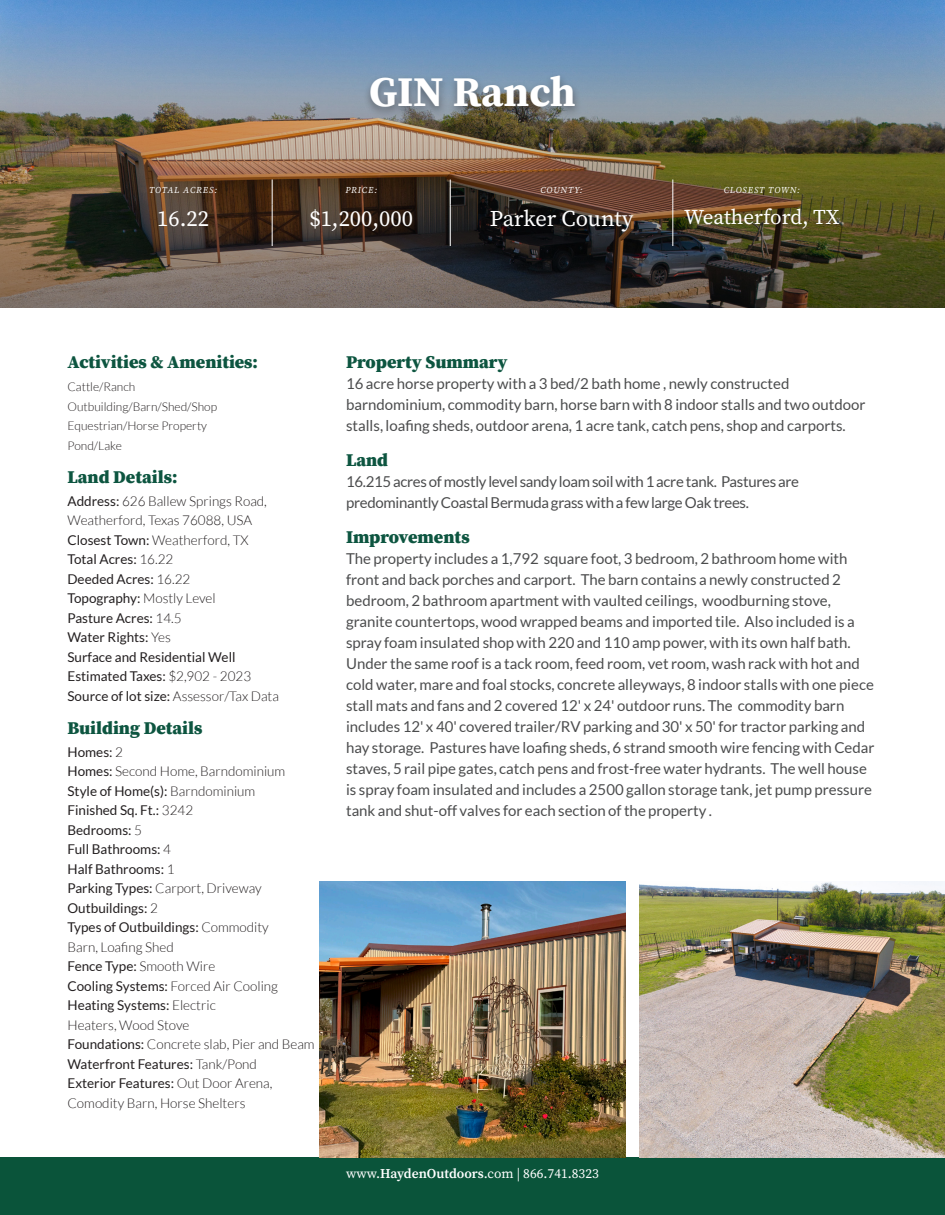
<style>
.page{position:relative;width:945px;height:1215px;background:#fff}
.page>*{position:absolute;margin:0;border:0;box-sizing:border-box;transform-origin:0 0}
._2nd_page_property_header{font:700 42px "Source Serif Pro";letter-spacing:-.005em;color:#fff}
.table_property_details{font:22.5px "Source Serif Pro";color:#fff}
.table_property_details-2{font:21px "Source Serif Pro";color:#fff}
.side_bar_header{font:900 18px "Source Serif Pro";color:#0d5540}
.Description_Paragraph{font:15px/21px "Lato";color:#4b4c4d}
.Description_Paragraph-2{font:15px/21px "Lato";letter-spacing:-.02em;color:#4b4c4d}
.Land_Details{font:300 13.5px/19.5px "Lato";color:#231f20}
.Land_Details-2{font:13.5px "Lato";color:#231f20}
.t1{font:13.5px "Source Serif Pro";color:#fff}
.t2{font:300 12px "Lato";color:#231f20}
.t3{font:italic 9px "Source Serif Pro";letter-spacing:.1em;color:#fff}
.s1{font-weight:400}
.s2{font-weight:300}
.s3{font-weight:600}
</style>
<div class="page">
<div style="left:0;top:1158px;width:945px;height:57px;background:#0a543a"></div>
<img style="left:0;top:0;width:945px;height:14px">
<img style="left:0;top:14px;width:945px;height:294px">
<img style="left:320px;top:882px;width:305px;height:276px">
<div style="left:363px;top:72px;width:220px;height:47px;background:#231f20;opacity:.45"></div>
<svg style="left:272px;top:180px;width:1px;height:25px"></svg>
<svg style="left:450px;top:180px;width:1px;height:25px"></svg>
<svg style="left:672px;top:180px;width:1px;height:25px"></svg>
<hr style="left:272px;top:205px;width:1px;height:41px;background:#fff">
<hr style="left:450px;top:205px;width:1px;height:41px;background:#fff">
<hr style="left:672px;top:205px;width:1px;height:41px;background:#fff">
<img style="left:639px;top:882px;width:306px;height:276px">
<p class="_2nd_page_property_header" style="left:369px;top:63px;width:208px">GIN Ranch</p>
<p class="t3" style="left:149px;top:184px;width:70px">TOTAL ACRES:</p>
<p class="t3" style="left:345px;top:184px;width:33px">PRICE:</p>
<p class="t3" style="left:540px;top:184px;width:44px">COUNTY:</p>
<p class="t3" style="left:724px;top:184px;width:78px">CLOSEST TOWN:</p>
<p class="table_property_details" style="left:157px;top:203px;width:53px">16.22</p>
<p class="table_property_details" style="left:309px;top:203px;width:105px">$1,200,000</p>
<p class="table_property_details" style="left:490px;top:203px;width:145px">Parker County</p>
<p class="table_property_details-2" style="left:684px;top:203px;width:157px">Weatherford, TX</p>
<p class="side_bar_header" style="left:68px;top:349px;width:192px">Activities &amp; Amenities:</p>
<p class="t2" style="left:68px;top:380px;width:69px">Cattle/Ranch</p>
<p class="t2" style="left:68px;top:400px;width:151px">Outbuilding/Barn/Shed/Shop</p>
<p class="t2" style="left:68px;top:419px;width:141px">Equestrian/Horse Property</p>
<p class="t2" style="left:68px;top:439px;width:56px">Pond/Lake</p>
<p class="side_bar_header" style="left:68px;top:464px;width:111px">Land Details:</p>
<p class="Land_Details" style="left:68px;top:491px;width:201px"><span class="s1">Address:</span> 626 Ballew Springs Road,<br>Weatherford, Texas 76088, USA</p>
<p class="Land_Details" style="left:68px;top:530px;width:183px"><span class="s1">Closest Town:</span> Weatherford, TX</p>
<p class="Land_Details-2" style="left:68px;top:552px;width:107px">Total Acres: <span class="s2">16.22</span></p>
<p class="Land_Details-2" style="left:68px;top:571px;width:124px">Deeded Acres: <span class="s2">16.22</span></p>
<p class="Land_Details-2" style="left:68px;top:591px;width:150px">Topography: <span class="s2">Mostly Level</span></p>
<p class="Land_Details-2" style="left:68px;top:610px;width:116px">Pasture Acres: <span class="s2">14.5</span></p>
<p class="Land_Details-2" style="left:68px;top:630px;width:105px">Water Rights: <span class="s2">Yes</span></p>
<p class="Land_Details-2" style="left:68px;top:649px;width:170px">Surface and Residential Well</p>
<p class="Land_Details-2" style="left:68px;top:669px;width:185px">Estimated Taxes: <span class="s2">$2,902 - 2023</span></p>
<p class="Land_Details-2" style="left:68px;top:688px;width:213px">Source of lot size: <span class="s2">Assessor/Tax Data</span></p>
<p class="side_bar_header" style="left:68px;top:715px;width:136px">Building Details</p>
<p class="Land_Details-2" style="left:68px;top:744px;width:57px">Homes: <span class="s2">2</span></p>
<p class="Land_Details" style="left:68px;top:762px;width:219px"><span class="s1">Homes:</span> Second Home, Barndominium</p>
<p class="Land_Details-2" style="left:68px;top:783px;width:189px">Style of Home(s): <span class="s2">Barndominium</span></p>
<p class="Land_Details-2" style="left:68px;top:803px;width:127px">Finished Sq. Ft.: <span class="s2">3242</span></p>
<p class="Land_Details-2" style="left:68px;top:822px;width:76px">Bedrooms: <span class="s2">5</span></p>
<p class="Land_Details-2" style="left:68px;top:842px;width:105px">Full Bathrooms: <span class="s2">4</span></p>
<p class="Land_Details-2" style="left:68px;top:861px;width:109px">Half Bathrooms: <span class="s2">1</span></p>
<p class="Land_Details" style="left:68px;top:879px;width:196px"><span class="s1">Parking Types:</span> Carport, Driveway</p>
<p class="Land_Details-2" style="left:68px;top:900px;width:92px">Outbuildings: <span class="s2">2</span></p>
<p class="Land_Details" style="left:68px;top:918px;width:203px"><span class="s1">Types of Outbuildings:</span> Commodity<br>Barn, Loafing Shed</p>
<p class="Land_Details-2" style="left:68px;top:959px;width:149px">Fence Type: <span class="s2">Smooth Wire</span></p>
<p class="Land_Details" style="left:68px;top:976px;width:212px"><span class="s1">Cooling Systems:</span> Forced Air Cooling</p>
<p class="Land_Details" style="left:68px;top:996px;width:150px"><span class="s1">Heating Systems:</span> Electric<br>Heaters, Wood Stove</p>
<p class="Land_Details" style="left:68px;top:1035px;width:249px"><span class="s1">Foundations:</span> Concrete slab, Pier and Beam</p>
<p class="Land_Details-2" style="left:68px;top:1056px;width:191px">Waterfront Features: <span class="s2">Tank/Pond</span></p>
<p class="Land_Details" style="left:68px;top:1074px;width:206px"><span class="s1">Exterior Features:</span> Out Door Arena,<br>Comodity Barn, Horse Shelters</p>
<p class="side_bar_header" style="left:346px;top:349px;width:163px">Property Summary</p>
<p class="Description_Paragraph" style="left:346px;top:373px;width:521px">16 acre horse property with a 3 bed/2 bath home , newly constructed barndominium, commodity barn, horse barn with 8 indoor stalls and two outdoor stalls, loafing sheds, outdoor arena, 1 acre tank, catch pens, shop and carports.</p>
<p class="side_bar_header" style="left:346px;top:448px;width:44px">Land</p>
<p class="Description_Paragraph-2" style="left:346px;top:471px;width:454px">16.215 acres of mostly level sandy loam soil with 1 acre tank. Pastures are predominantly Coastal Bermuda grass with a few large Oak trees.</p>
<p class="side_bar_header" style="left:346px;top:525px;width:125px">Improvements</p>
<p class="Description_Paragraph" style="left:346px;top:548px;width:530px">The property includes a 1,792 square foot, 3 bedroom, 2 bathroom home with front and back porches and carport. The barn contains a newly constructed 2 bedroom, 2 bathroom apartment with vaulted ceilings, woodburning stove, granite countertops, wood wrapped beams and imported tile. Also included is a spray foam insulated shop with 220 and 110 amp power, with its own half bath.<br>Under the same roof is a tack room, feed room, vet room, wash rack with hot and cold water, mare and foal stocks, concrete alleyways, 8 indoor stalls with one piece stall mats and fans and 2 covered 12' x 24' outdoor runs. The commodity barn includes 12' x 40' covered trailer/RV parking and 30' x 50' for tractor parking and hay storage. Pastures have loafing sheds, 6 strand smooth wire fencing with Cedar staves, 5 rail pipe gates, catch pens and frost-free water hydrants. The well house is spray foam insulated and includes a 2500 gallon storage tank, jet pump pressure tank and shut-off valves for each section of the property .</p>
<p class="t1" style="left:346px;top:1164px;width:254px">www.<span class="s3">HaydenOutdoors</span>.com | 866.741.8323</p>
</div>
